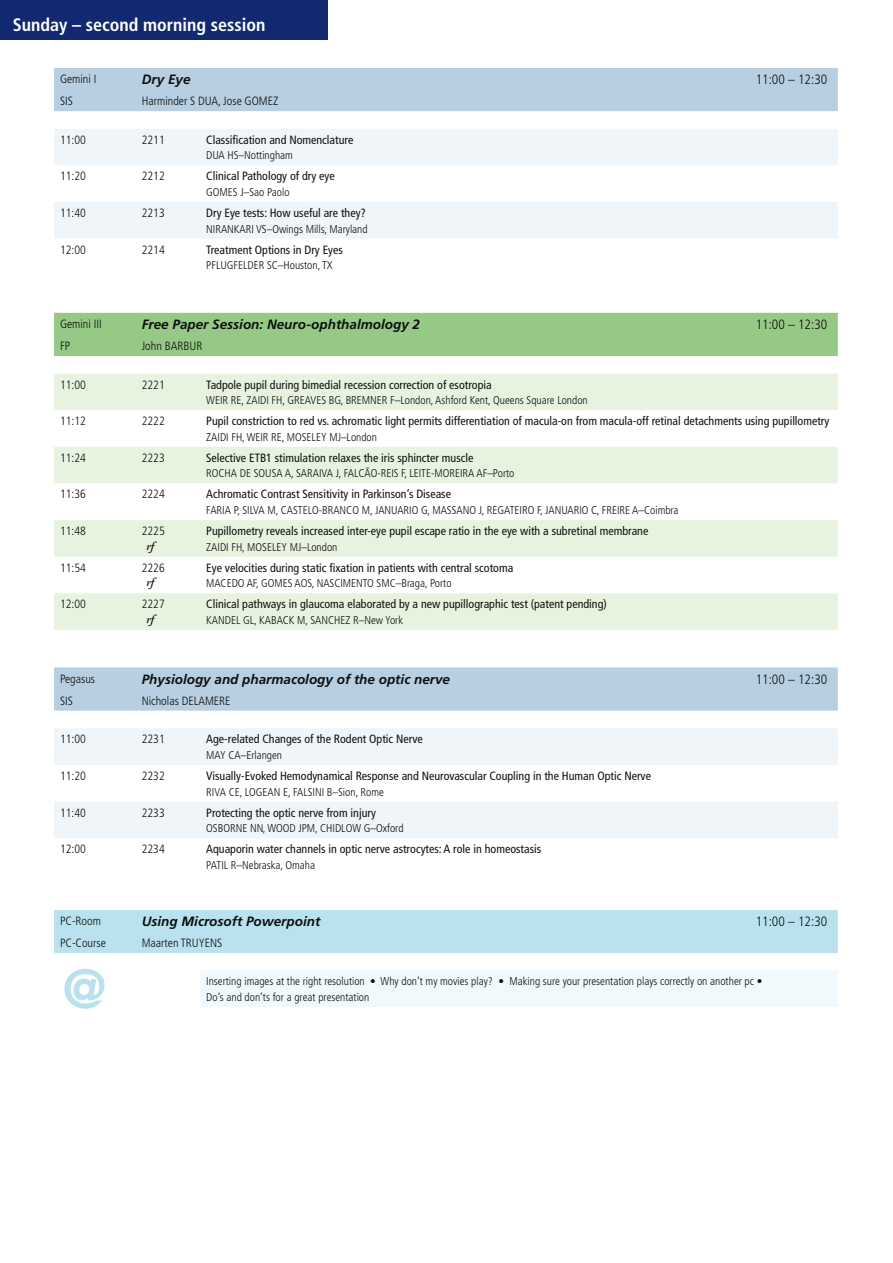
<style>
.page{position:relative;width:893px;height:1263px;background:#fff}
.page>*{position:absolute;margin:0;border:0;box-sizing:border-box;transform-origin:0 0}
.t1{font:900 55.35px "Frutiger";color:#b9e2ee}
.t2{font:700 condensed 18px "Frutiger";color:#fff}
.t3{font:italic 700 13.5px "Frutiger";color:#0f0f0f}
.t4{font:300 condensed 13.5px "Frutiger";color:#0f0f0f}
.t5{font:condensed 12px "Frutiger";color:#0f0f0f}
.t6{font:300 condensed 12px "Frutiger";color:#0f0f0f}
.t7{font:italic 600 12px "Adobe Garamond Pro";color:#0f0f0f}
.t8{font:300 condensed 11.25px "Frutiger";color:#0f0f0f}
</style>
<div class="page">
<div style="left:54px;top:910px;width:784px;height:43px;background:#b9e2ee"></div>
<div style="left:200px;top:971px;width:638px;height:36px;background:#f0f9fc"></div>
<div style="left:0;top:0;width:327px;height:40px;background:#122971"></div>
<div style="left:54px;top:68px;width:784px;height:43px;background:#b7cfe1"></div>
<svg style="left:54px;top:129px;width:784px;height:110px;fill:#eff5f8"></svg>
<div style="left:54px;top:313px;width:784px;height:43px;background:#97c986"></div>
<svg style="left:54px;top:374px;width:784px;height:256px;fill:#e7f3df"></svg>
<div style="left:54px;top:667px;width:784px;height:44px;background:#b7cfe1"></div>
<svg style="left:54px;top:728px;width:784px;height:110px;fill:#eff5f8"></svg>
<h2 class="t2" style="left:13px;top:14px;width:254px">Sunday – second morning session</h2>
<p class="t6" style="left:60px;top:72px;width:38px">Gemini I</p>
<p class="t3" style="left:142px;top:72px;width:50px">Dry Eye</p>
<p class="t4" style="left:756px;top:72px;width:73px">11:00 – 12:30</p>
<p class="t6" style="left:60px;top:94px;width:14px">SIS</p>
<p class="t6" style="left:142px;top:94px;width:138px">Harminder S DUA, Jose GOMEZ</p>
<p class="t6" style="left:60px;top:133px;width:27px">11:00</p>
<p class="t6" style="left:142px;top:133px;width:25px">2211</p>
<p class="t5" style="left:206px;top:133px;width:149px">Classification and Nomenclature</p>
<p class="t8" style="left:206px;top:149px;width:88px">DUA HS–Nottingham</p>
<p class="t6" style="left:60px;top:169px;width:27px">11:20</p>
<p class="t6" style="left:142px;top:169px;width:25px">2212</p>
<p class="t5" style="left:206px;top:169px;width:130px">Clinical Pathology of dry eye</p>
<p class="t8" style="left:206px;top:186px;width:85px">GOMES J–Sao Paolo</p>
<p class="t6" style="left:60px;top:206px;width:27px">11:40</p>
<p class="t6" style="left:142px;top:206px;width:25px">2213</p>
<p class="t5" style="left:206px;top:206px;width:161px">Dry Eye tests: How useful are they?</p>
<p class="t8" style="left:206px;top:222px;width:163px">NIRANKARI VS–Owings Mills, Maryland</p>
<p class="t6" style="left:60px;top:243px;width:27px">12:00</p>
<p class="t6" style="left:142px;top:243px;width:25px">2214</p>
<p class="t5" style="left:206px;top:243px;width:138px">Treatment Options in Dry Eyes</p>
<p class="t8" style="left:206px;top:259px;width:128px">PFLUGFELDER SC–Houston, TX</p>
<p class="t6" style="left:60px;top:317px;width:43px">Gemini III</p>
<p class="t3" style="left:142px;top:316px;width:280px">Free Paper Session: Neuro-ophthalmology 2</p>
<p class="t4" style="left:756px;top:317px;width:73px">11:00 – 12:30</p>
<p class="t6" style="left:60px;top:339px;width:12px">FP</p>
<p class="t6" style="left:142px;top:339px;width:62px">John BARBUR</p>
<p class="t6" style="left:60px;top:378px;width:27px">11:00</p>
<p class="t6" style="left:142px;top:378px;width:25px">2221</p>
<p class="t5" style="left:206px;top:377px;width:287px">Tadpole pupil during bimedial recession correction of esotropia</p>
<p class="t8" style="left:206px;top:394px;width:383px">WEIR RE, ZAIDI FH, GREAVES BG, BREMNER F–London, Ashford Kent, Queens Square London</p>
<p class="t6" style="left:60px;top:414px;width:27px">11:12</p>
<p class="t6" style="left:142px;top:414px;width:25px">2222</p>
<p class="t5" style="left:206px;top:414px;width:625px">Pupil constriction to red vs. achromatic light permits differentiation of macula-on from macula-off retinal detachments using pupillometry</p>
<p class="t8" style="left:206px;top:431px;width:172px">ZAIDI FH, WEIR RE, MOSELEY MJ–London</p>
<p class="t6" style="left:60px;top:451px;width:27px">11:24</p>
<p class="t6" style="left:142px;top:451px;width:25px">2223</p>
<p class="t5" style="left:206px;top:451px;width:269px">Selective ETB1 stimulation relaxes the iris sphincter muscle</p>
<p class="t8" style="left:206px;top:467px;width:310px">ROCHA DE SOUSA A, SARAIVA J, FALCÃO-REIS F, LEITE-MOREIRA AF–Porto</p>
<p class="t6" style="left:60px;top:487px;width:27px">11:36</p>
<p class="t6" style="left:142px;top:487px;width:25px">2224</p>
<p class="t5" style="left:206px;top:487px;width:246px">Achromatic Contrast Sensitivity in Parkinson’s Disease</p>
<p class="t8" style="left:206px;top:504px;width:474px">FARIA P, SILVA M, CASTELO-BRANCO M, JANUARIO G, MASSANO J, REGATEIRO F, JANUARIO C, FREIRE A–Coimbra</p>
<p class="t6" style="left:60px;top:524px;width:27px">11:48</p>
<p class="t6" style="left:142px;top:524px;width:25px">2225</p>
<p class="t7" style="left:146px;top:539px;width:9px">rf</p>
<p class="t5" style="left:206px;top:524px;width:444px">Pupillometry reveals increased inter-eye pupil escape ratio in the eye with a subretinal membrane</p>
<p class="t8" style="left:206px;top:540px;width:133px">ZAIDI FH, MOSELEY MJ–London</p>
<p class="t6" style="left:60px;top:561px;width:27px">11:54</p>
<p class="t6" style="left:142px;top:561px;width:25px">2226</p>
<p class="t7" style="left:146px;top:575px;width:9px">rf</p>
<p class="t6" style="left:60px;top:597px;width:27px">12:00</p>
<p class="t6" style="left:142px;top:597px;width:25px">2227</p>
<p class="t7" style="left:146px;top:612px;width:9px">rf</p>
<p class="t5" style="left:206px;top:561px;width:308px">Eye velocities during static fixation in patients with central scotoma</p>
<p class="t8" style="left:206px;top:577px;width:247px">MACEDO AF, GOMES AOS, NASCIMENTO SMC–Braga, Porto</p>
<p class="t5" style="left:206px;top:597px;width:402px">Clinical pathways in glaucoma elaborated by a new pupillographic test (patent pending)</p>
<p class="t8" style="left:206px;top:614px;width:198px">KANDEL GL, KABACK M, SANCHEZ R–New York</p>
<p class="t6" style="left:60px;top:671px;width:37px">Pegasus</p>
<p class="t3" style="left:142px;top:671px;width:310px">Physiology and pharmacology of the optic nerve</p>
<p class="t4" style="left:756px;top:671px;width:73px">11:00 – 12:30</p>
<p class="t6" style="left:60px;top:694px;width:14px">SIS</p>
<p class="t6" style="left:142px;top:694px;width:90px">Nicholas DELAMERE</p>
<p class="t6" style="left:60px;top:732px;width:27px">11:00</p>
<p class="t6" style="left:142px;top:732px;width:25px">2231</p>
<p class="t5" style="left:206px;top:732px;width:218px">Age-related Changes of the Rodent Optic Nerve</p>
<p class="t8" style="left:206px;top:749px;width:77px">MAY CA–Erlangen</p>
<p class="t6" style="left:60px;top:769px;width:27px">11:20</p>
<p class="t6" style="left:142px;top:769px;width:25px">2232</p>
<p class="t5" style="left:206px;top:769px;width:446px">Visually-Evoked Hemodynamical Response and Neurovascular Coupling in the Human Optic Nerve</p>
<p class="t8" style="left:206px;top:785px;width:179px">RIVA CE, LOGEAN E, FALSINI B–Sion, Rome</p>
<p class="t6" style="left:60px;top:805px;width:27px">11:40</p>
<p class="t6" style="left:142px;top:805px;width:25px">2233</p>
<p class="t5" style="left:206px;top:805px;width:171px">Protecting the optic nerve from injury</p>
<p class="t8" style="left:206px;top:822px;width:199px">OSBORNE NN, WOOD JPM, CHIDLOW G–Oxford</p>
<p class="t6" style="left:60px;top:842px;width:27px">12:00</p>
<p class="t6" style="left:142px;top:842px;width:25px">2234</p>
<p class="t5" style="left:206px;top:842px;width:336px">Aquaporin water channels in optic nerve astrocytes: A role in homeostasis</p>
<p class="t8" style="left:206px;top:858px;width:110px">PATIL R–Nebraska, Omaha</p>
<p class="t6" style="left:60px;top:914px;width:42px">PC-Room</p>
<p class="t3" style="left:142px;top:913px;width:180px">Using Microsoft Powerpoint</p>
<p class="t4" style="left:756px;top:914px;width:73px">11:00 – 12:30</p>
<p class="t6" style="left:60px;top:936px;width:47px">PC-Course</p>
<p class="t6" style="left:142px;top:936px;width:82px">Maarten TRUYENS</p>
<p class="t8" style="left:206px;top:975px;width:557px">Inserting images at the right resolution • Why don’t my movies play? • Making sure your presentation plays correctly on another pc •</p>
<h1 class="t1" style="left:62px;top:955px;width:46px">@</h1>
<p class="t8" style="left:206px;top:990px;width:165px">Do’s and don’ts for a great presentation</p>
</div>
